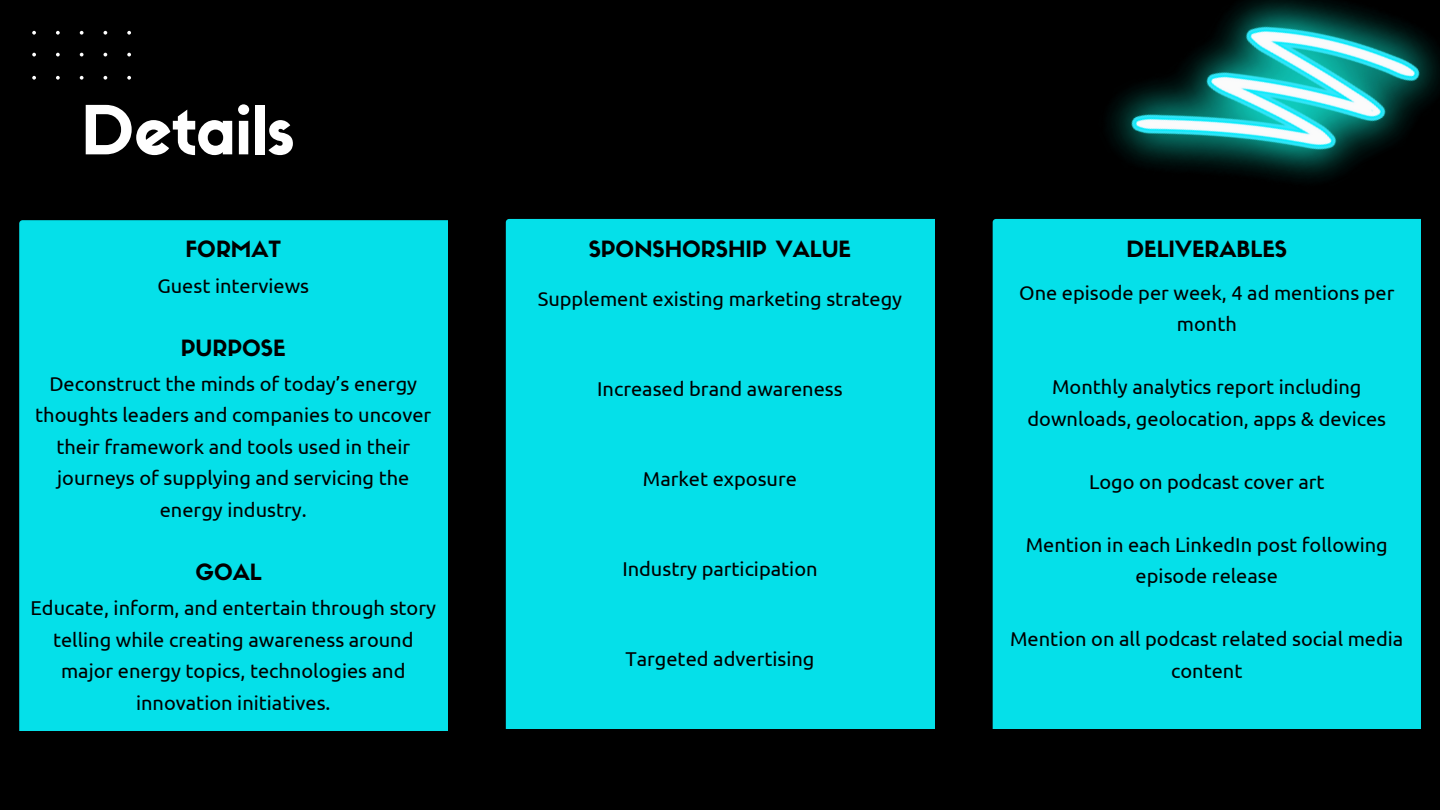
<style>
.page{position:relative;width:1440px;height:810px;background:#000}
.page>*{position:absolute;margin:0;border:0;box-sizing:border-box;transform-origin:0 0}
.t1{font:66.4px "Sifonn Basic";color:#fff}
.t2{font:22px "Sifonn Basic";color:#000}
.t3{font:20px/31.5px "Ubuntu";color:#000;text-align:center}
</style>
<div class="page">
<svg style="left:32px;top:30px;width:99px;height:50px"></svg>
<img style="left:1064px;top:0;width:376px;height:219px">
<div style="left:19px;top:220px;width:428px;height:510px;background:#05e0e9"></div>
<div style="left:506px;top:219px;width:428px;height:510px;background:#05e0e9"></div>
<div style="left:993px;top:219px;width:428px;height:510px;background:#05e0e9"></div>
<h1 class="t1" style="left:81px;top:105px;width:215px">Details</h1>
<p class="t2" style="left:185px;top:241px;width:97px">FORMAT</p>
<p class="t3" style="left:157px;top:269px;width:153px">Guest interviews</p>
<p class="t2" style="left:181px;top:339px;width:106px">PURPOSE</p>
<p class="t3" style="left:35px;top:368px;width:398px">Deconstruct the minds of today’s energy thoughts leaders and companies to uncover their framework and tools used in their journeys of supplying and servicing the energy industry.</p>
<p class="t2" style="left:196px;top:563px;width:68px">GOAL</p>
<p class="t3" style="left:30px;top:592px;width:407px">Educate, inform, and entertain through story telling while creating awareness around major energy topics, technologies and innovation initiatives.</p>
<p class="t2" style="left:589px;top:240px;width:264px">SPONSHORSHIP VALUE</p>
<p class="t3" style="left:538px;top:283px;width:366px">Supplement existing marketing strategy</p>
<p class="t3" style="left:597px;top:373px;width:247px">Increased brand awareness</p>
<p class="t3" style="left:643px;top:463px;width:156px">Market exposure</p>
<p class="t3" style="left:622px;top:553px;width:197px">Industry participation</p>
<p class="t3" style="left:625px;top:643px;width:191px">Targeted advertising</p>
<p class="t2" style="left:1126px;top:240px;width:162px">DELIVERABLES</p>
<p class="t3" style="left:1019px;top:276px;width:377px">One episode per week, 4 ad mentions per month</p>
<p class="t3" style="left:1027px;top:371px;width:360px">Monthly analytics report including downloads, geolocation, apps &amp; devices</p>
<p class="t3" style="left:1089px;top:465px;width:237px">Logo on podcast cover art</p>
<p class="t3" style="left:1026px;top:528px;width:363px">Mention in each LinkedIn post following episode release</p>
<p class="t3" style="left:1010px;top:623px;width:395px">Mention on all podcast related social media content</p>
</div>
